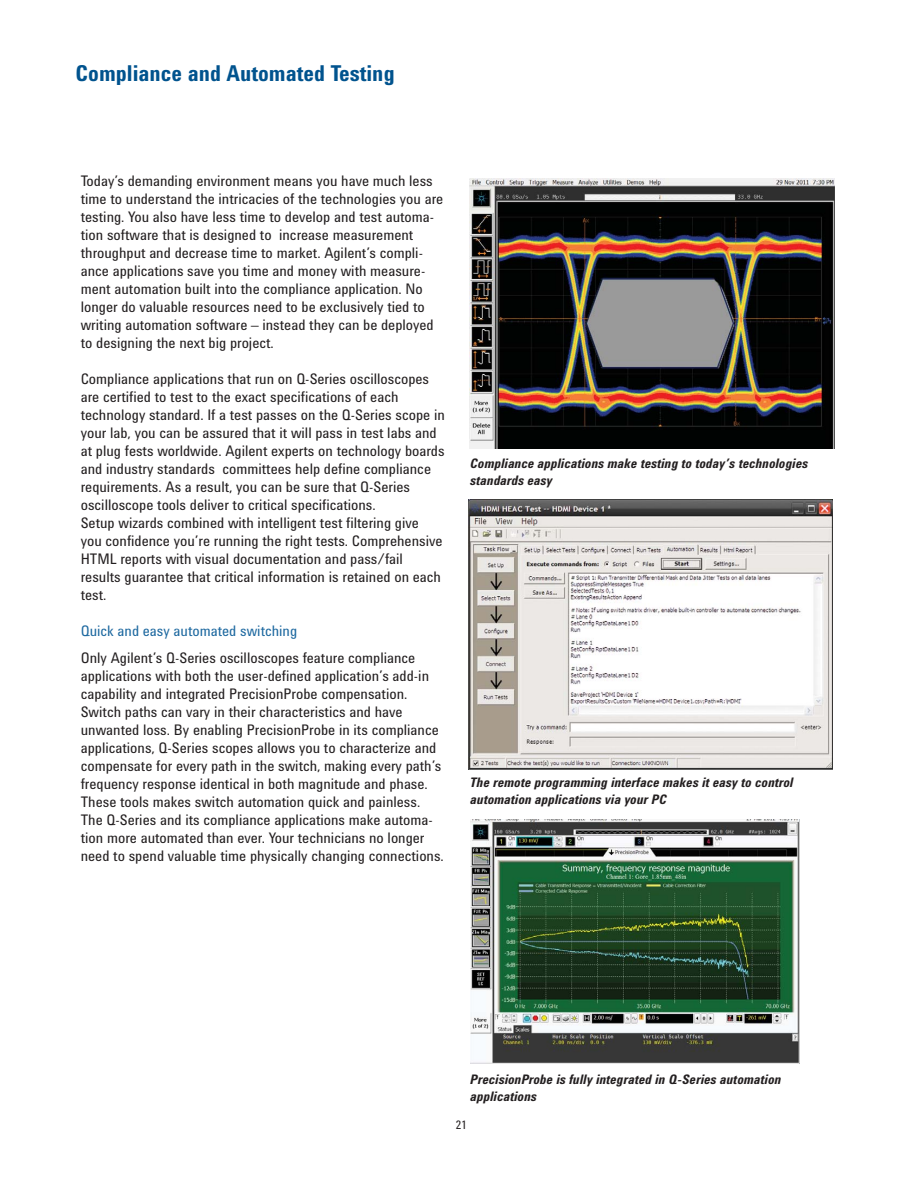
<style>
.page{position:relative;width:918px;height:1188px;background:#fff}
.page>*{position:absolute;margin:0;border:0;box-sizing:border-box;transform-origin:0 0}
.t1{font:700 22.5px "Agilent Condensed CFF";color:#00538e}
.t2{font:15px/18px "Agilent Condensed CFF";color:#231f20}
.t3{font:15px "Agilent Condensed CFF";color:#1e69a0}
.t4{font:italic 700 13.5px/16.5px "Agilent Condensed CFF";color:#231f20}
.t5{font:12px "Agilent Condensed CFF";color:#231f20}
</style>
<div class="page">
<img style="left:468px;top:500px;width:365px;height:270px">
<img style="left:470px;top:179px;width:365px;height:270px">
<img style="left:471px;top:820px;width:328px;height:243px">
<h1 class="t1" style="left:76px;top:65px;width:321px">Compliance and Automated Testing</h1>
<p class="t2" style="left:81px;top:174px;width:364px">Today’s demanding environment means you have much less time to understand the intricacies of the technologies you are testing. You also have less time to develop and test automa&shy;tion software that is designed to increase measurement throughput and decrease time to market. Agilent’s compli&shy;ance applications save you time and money with measure&shy;ment automation built into the compliance application. No longer do valuable resources need to be exclusively tied to writing automation software – instead they can be deployed to designing the next big project.</p>
<p class="t2" style="left:81px;top:372px;width:366px">Compliance applications that run on Q-Series oscilloscopes are certified to test to the exact specifications of each technology standard. If a test passes on the Q-Series scope in your lab, you can be assured that it will pass in test labs and at plug fests worldwide. Agilent experts on technology boards and industry standards committees help define compliance requirements. As a result, you can be sure that Q-Series oscilloscope tools deliver to critical specifications.<br>Setup wizards combined with intelligent test filtering give<br>you confidence you’re running the right tests. Comprehensive HTML reports with visual documentation and pass/fail results guarantee that critical information is retained on each test.</p>
<p class="t3" style="left:81px;top:626px;width:218px">Quick and easy automated switching</p>
<p class="t2" style="left:81px;top:650px;width:365px">Only Agilent’s Q-Series oscilloscopes feature compliance applications with both the user-defined application’s add-in capability and integrated PrecisionProbe compensation.<br>Switch paths can vary in their characteristics and have unwanted loss. By enabling PrecisionProbe in its compliance applications, Q-Series scopes allows you to characterize and compensate for every path in the switch, making every path’s frequency response identical in both magnitude and phase.<br>These tools makes switch automation quick and painless.<br>The Q-Series and its compliance applications make automa&shy;tion more automated than ever. Your technicians no longer need to spend valuable time physically changing connections.</p>
<p class="t4" style="left:470px;top:457px;width:339px">Compliance applications make testing to today’s technologies standards easy</p>
<p class="t4" style="left:470px;top:776px;width:325px">The remote programming interface makes it easy to control automation applications via your PC</p>
<p class="t4" style="left:470px;top:1073px;width:312px">PrecisionProbe is fully integrated in Q-Series automation applications</p>
<p class="t5" style="left:456px;top:1120px;width:13px">21</p>
</div>
